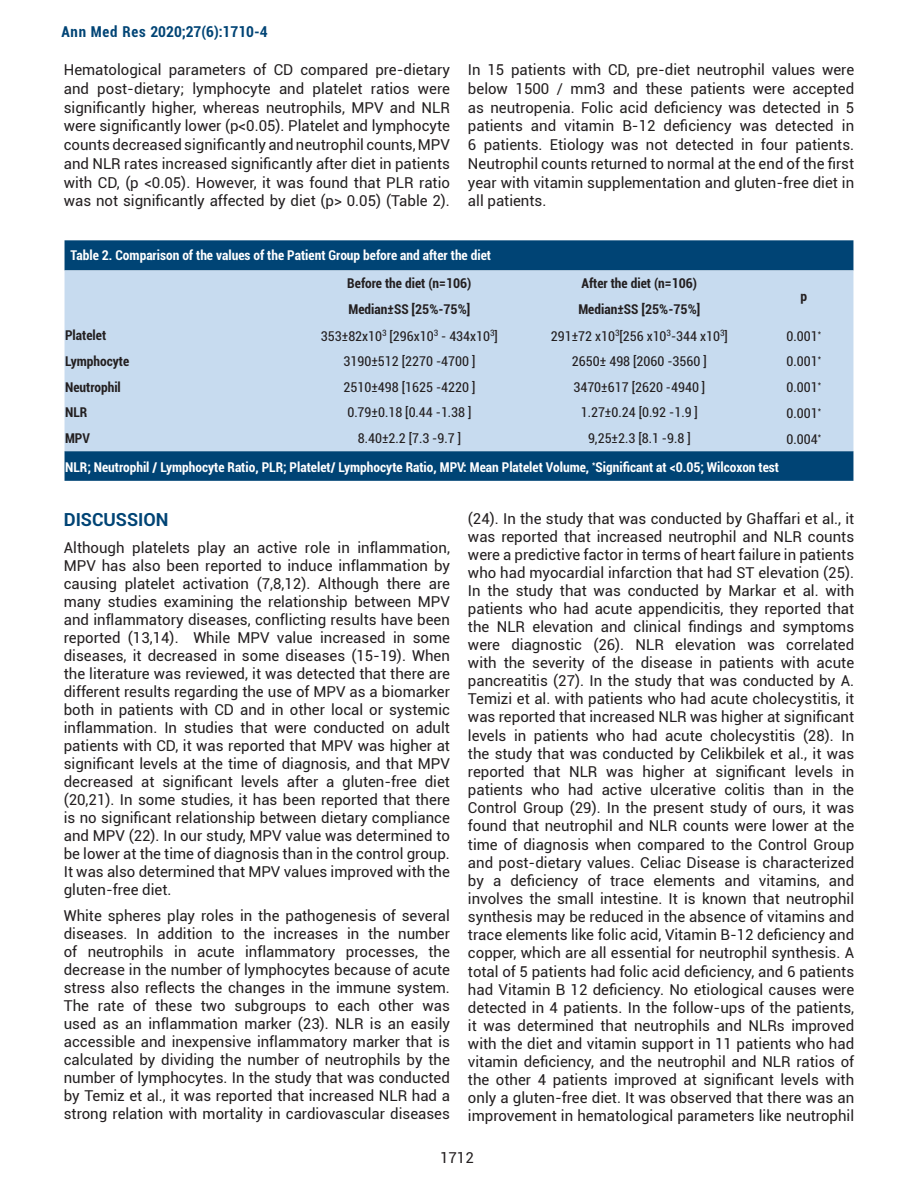
<style>
.page{position:relative;width:918px;height:1188px;background:#fff}
.page>*{position:absolute;margin:0;border:0;box-sizing:border-box;transform-origin:0 0}
.t1{font:700 18px "Roboto";color:#004475}
.t2{font:15px/18.1px "Roboto";color:#231f20;text-align:justify}
.t3{font:700 condensed 15px "Roboto";color:#004475}
.t4{font:condensed 13.5px "Roboto";color:#231f20}
.t5{font:700 condensed 13.5px "Roboto";color:#fff}
.t6{font:700 condensed 13.5px "Roboto";color:#231f20}
</style>
<div class="page">
<div style="left:65px;top:240px;width:788px;height:241px;background:#004475"></div>
<div style="left:65px;top:270px;width:788px;height:181px;background:#c7dbef"></div>
<p class="t3" style="left:61px;top:21px;width:208px">Ann Med Res 2020;27(6):1710-4</p>
<p class="t2" style="left:64px;top:60px;width:388px;line-height:18.8px">Hematological parameters of CD compared pre-dietary and post-dietary; lymphocyte and platelet ratios were significantly higher, whereas neutrophils, MPV and NLR were significantly lower (p&lt;0.05). Platelet and lymphocyte counts decreased significantly and neutrophil counts, MPV and NLR rates increased significantly after diet in patients with CD, (p &lt;0.05). However, it was found that PLR ratio was not significantly affected by diet (p&gt; 0.05) (Table 2).</p>
<p class="t2" style="left:468px;top:60px;width:388px;line-height:18.8px">In 15 patients with CD, pre-diet neutrophil values were below 1500 / mm3 and these patients were accepted as neutropenia. Folic acid deficiency was detected in 5 patients and vitamin B-12 deficiency was detected in 6 patients. Etiology was not detected in four patients.<br>Neutrophil counts returned to normal at the end of the first year with vitamin supplementation and gluten-free diet in all patients.</p>
<p class="t5" style="left:71px;top:246px;width:422px">Table 2. Comparison of the values of the Patient Group before and after the diet</p>
<p class="t6" style="left:347px;top:274px;width:126px">Before the diet (n=106)</p>
<p class="t6" style="left:581px;top:274px;width:117px">After the diet (n=106)</p>
<p class="t6" style="left:349px;top:300px;width:123px">Median±SS [25%-75%]</p>
<p class="t6" style="left:578px;top:300px;width:123px">Median±SS [25%-75%]</p>
<p class="t6" style="left:801px;top:287px;width:8px">p</p>
<p class="t6" style="left:65px;top:326px;width:43px">Platelet</p>
<p class="t4" style="left:321px;top:326px;width:179px">353±82x10<sup>3</sup> [296x10<sup>3</sup> - 434x10<sup>3</sup>]</p>
<p class="t4" style="left:551px;top:326px;width:179px">291±72 x10<sup>3</sup>[256 x10<sup>3</sup>-344 x10<sup>3</sup>]</p>
<p class="t4" style="left:787px;top:326px;width:36px">0.001<sup>*</sup></p>
<p class="t6" style="left:65px;top:352px;width:66px">Lymphocyte</p>
<p class="t4" style="left:344px;top:352px;width:133px">3190±512 [2270 -4700 ]</p>
<p class="t4" style="left:572px;top:352px;width:136px">2650± 498 [2060 -3560 ]</p>
<p class="t4" style="left:787px;top:352px;width:36px">0.001<sup>*</sup></p>
<p class="t6" style="left:65px;top:377px;width:57px">Neutrophil</p>
<p class="t4" style="left:344px;top:378px;width:133px">2510±498 [1625 -4220 ]</p>
<p class="t4" style="left:573px;top:378px;width:133px">3470±617 [2620 -4940 ]</p>
<p class="t4" style="left:787px;top:378px;width:36px">0.001<sup>*</sup></p>
<p class="t6" style="left:65px;top:403px;width:24px">NLR</p>
<p class="t4" style="left:347px;top:403px;width:126px">0.79±0.18 [0.44 -1.38 ]</p>
<p class="t4" style="left:581px;top:403px;width:119px">1.27±0.24 [0.92 -1.9 ]</p>
<p class="t4" style="left:787px;top:404px;width:36px">0.001<sup>*</sup></p>
<p class="t6" style="left:65px;top:429px;width:26px">MPV</p>
<p class="t4" style="left:358px;top:429px;width:105px">8.40±2.2 [7.3 -9.7 ]</p>
<p class="t4" style="left:588px;top:429px;width:104px">9,25±2.3 [8.1 -9.8 ]</p>
<p class="t4" style="left:787px;top:430px;width:36px">0.004<sup>*</sup></p>
<p class="t5" style="left:65px;top:457px;width:715px">NLR; Neutrophil / Lymphocyte Ratio, PLR; Platelet/ Lymphocyte Ratio, MPV: Mean Platelet Volume, <sup>*</sup>Significant at &lt;0.05; Wilcoxon test</p>
<p class="t1" style="left:64px;top:507px;width:106px">DISCUSSION</p>
<p class="t2" style="left:64px;top:538px;width:388px">Although platelets play an active role in inflammation, MPV has also been reported to induce inflammation by causing platelet activation (7,8,12). Although there are many studies examining the relationship between MPV and inflammatory diseases, conflicting results have been reported (13,14). While MPV value increased in some diseases, it decreased in some diseases (15-19). When the literature was reviewed, it was detected that there are different results regarding the use of MPV as a biomarker both in patients with CD and in other local or systemic inflammation. In studies that were conducted on adult patients with CD, it was reported that MPV was higher at significant levels at the time of diagnosis, and that MPV decreased at significant levels after a gluten-free diet (20,21). In some studies, it has been reported that there is no significant relationship between dietary compliance and MPV (22). In our study, MPV value was determined to be lower at the time of diagnosis than in the control group.<br>It was also determined that MPV values improved with the gluten-free diet.</p>
<p class="t2" style="left:64px;top:906px;width:388px">White spheres play roles in the pathogenesis of several diseases. In addition to the increases in the number of neutrophils in acute inflammatory processes, the decrease in the number of lymphocytes because of acute stress also reflects the changes in the immune system.<br>The rate of these two subgroups to each other was used as an inflammation marker (23). NLR is an easily accessible and inexpensive inflammatory marker that is calculated by dividing the number of neutrophils by the number of lymphocytes. In the study that was conducted by Temiz et al., it was reported that increased NLR had a strong relation with mortality in cardiovascular diseases</p>
<p class="t2" style="left:468px;top:509px;width:388px">(24). In the study that was conducted by Ghaffari et al., it was reported that increased neutrophil and NLR counts were a predictive factor in terms of heart failure in patients who had myocardial infarction that had ST elevation (25).<br>In the study that was conducted by Markar et al. with patients who had acute appendicitis, they reported that the NLR elevation and clinical findings and symptoms were diagnostic (26). NLR elevation was correlated with the severity of the disease in patients with acute pancreatitis (27). In the study that was conducted by A.<br>Temizi et al. with patients who had acute cholecystitis, it was reported that increased NLR was higher at significant levels in patients who had acute cholecystitis (28). In the study that was conducted by Celikbilek et al., it was reported that NLR was higher at significant levels in patients who had active ulcerative colitis than in the Control Group (29). In the present study of ours, it was found that neutrophil and NLR counts were lower at the time of diagnosis when compared to the Control Group and post-dietary values. Celiac Disease is characterized by a deficiency of trace elements and vitamins, and involves the small intestine. It is known that neutrophil synthesis may be reduced in the absence of vitamins and trace elements like folic acid, Vitamin B-12 deficiency and copper, which are all essential for neutrophil synthesis. A total of 5 patients had folic acid deficiency, and 6 patients had Vitamin B 12 deficiency. No etiological causes were detected in 4 patients. In the follow-ups of the patients, it was determined that neutrophils and NLRs improved with the diet and vitamin support in 11 patients who had vitamin deficiency, and the neutrophil and NLR ratios of the other 4 patients improved at significant levels with only a gluten-free diet. It was observed that there was an improvement in hematological parameters like neutrophil</p>
<p class="t2" style="left:440px;top:1148px;width:35px">1712</p>
</div>
